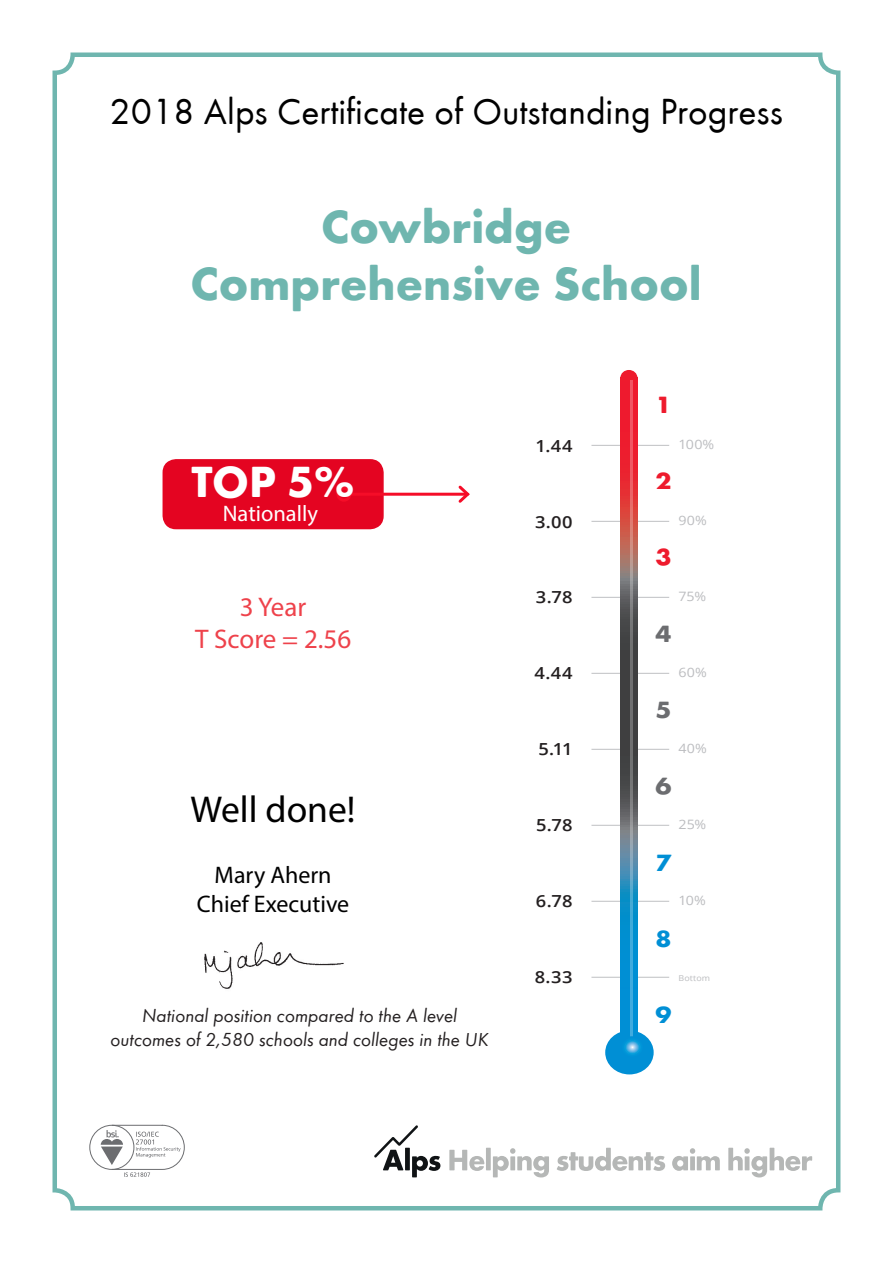
<style>
.page{position:relative;width:893px;height:1263px;background:#fff}
.page>*{position:absolute;margin:0;border:0;box-sizing:border-box;transform-origin:0 0}
.t1{font:700 48px/57.6px "Futura Round";color:#6fb6af;text-align:center}
.t2{font:700 45px "Futura Round";color:#fff}
.t3{font:37.5px "Futura Round";color:#000}
.t4{font:37.5px "Myriad Pro";color:#000}
.t5{font:27px "Myriad Pro";color:#ee424b}
.t6{font:700 24.3px "Futura Round";color:#ee1b2d;scale:1.1 1}
.t7{font:700 24.3px "Futura Round";color:#6c6d70;scale:1.1 1}
.t8{font:700 24.3px "Futura Round";color:#008fd5;scale:1.1 1}
.t9{font:24px "Myriad Pro";color:#000}
.t10{font:22.5px "Myriad Pro";color:#fff}
.t11{font:italic 19.5px/23.4px "Futura Round";color:#231f20;text-align:center}
.t12{font:600 16.65px "Open Sans";letter-spacing:.015em;color:#231f20;scale:1.1 1}
.t13{font:12.9px "Open Sans";letter-spacing:.005em;color:#bcbdc0;scale:1.1 1}
.t14{font:8.1px "Open Sans";letter-spacing:.005em;color:#bcbdc0;scale:1.1 1}
</style>
<div class="page">
<div style="left:52px;top:53px;width:788px;height:1157px;border:4px solid #6fb6af;border-radius:18px"></div>
<div style="left:163px;top:460px;width:220px;height:68px;background:#e40421;border-radius:13px"></div>
<div style="left:163px;top:459px;width:221px;height:70px;border:2px solid #e40421;border-radius:13px"></div>
<svg style="left:449px;top:1148px;width:363px;height:29px"></svg>
<svg style="left:374px;top:1125px;width:66px;height:52px"></svg>
<svg style="left:101px;top:1124px;width:84px;height:53px"></svg>
<hr style="left:350px;top:493px;width:118px;height:3px;background:#f50d28">
<div style="left:336px;top:487px;width:15px;height:15px;border:3px solid #f50d28;border-radius:50%"></div>
<svg style="left:456px;top:485px;width:14px;height:18px"></svg>
<hr style="left:591px;top:445px;width:78px;height:1px;background:#bcbdc0">
<hr style="left:591px;top:521px;width:78px;height:1px;background:#bcbdc0">
<hr style="left:591px;top:597px;width:78px;height:1px;background:#bcbdc0">
<hr style="left:591px;top:673px;width:78px;height:1px;background:#bcbdc0">
<hr style="left:591px;top:749px;width:78px;height:1px;background:#bcbdc0">
<hr style="left:591px;top:825px;width:78px;height:1px;background:#bcbdc0">
<hr style="left:591px;top:901px;width:78px;height:1px;background:#bcbdc0">
<hr style="left:591px;top:977px;width:78px;height:1px;background:#bcbdc0">
<div style="left:620px;top:370px;width:17px;height:15px;background:#ee1b2d;border-radius:50%"></div>
<div style="left:605px;top:1030px;width:49px;height:44px;background:#008fd5;border-radius:50%"></div>
<svg style="left:620px;top:380px;width:17px;height:652px"></svg>
<hr style="left:631px;top:380px;width:2px;height:656px;background:#fff">
<svg style="left:624px;top:1036px;width:17px;height:19px"></svg>
<img style="left:204px;top:942px;width:140px;height:47px">
<p class="t3" style="left:110px;top:85px;width:675px">2018 Alps Certificate of Outstanding Progress</p>
<p class="t1" style="left:191px;top:194px;width:513px">Cowbridge<br>Comprehensive School</p>
<p class="t2" style="left:192px;top:447px;width:165px">TOP 5%</p>
<p class="t10" style="left:223px;top:500px;width:97px">Nationally</p>
<p class="t5" style="left:240px;top:590px;width:68px">3 Year</p>
<p class="t5" style="left:195px;top:623px;width:158px">T Score = 2.56</p>
<p class="t4" style="left:191px;top:786px;width:166px">Well done!</p>
<p class="t9" style="left:215px;top:860px;width:119px">Mary Ahern</p>
<p class="t9" style="left:197px;top:889px;width:154px">Chief Executive</p>
<p class="t11" style="left:110px;top:1003px;width:380px">National position compared to the A level outcomes of 2,580 schools and colleges in the UK</p>
<p class="t12" style="left:536px;top:434px;width:35px">1.44</p>
<p class="t12" style="left:535px;top:510px;width:35px">3.00</p>
<p class="t12" style="left:536px;top:586px;width:35px">3.78</p>
<p class="t12" style="left:535px;top:662px;width:36px">4.44</p>
<p class="t12" style="left:538px;top:738px;width:32px">5.11</p>
<p class="t12" style="left:536px;top:814px;width:35px">5.78</p>
<p class="t12" style="left:536px;top:890px;width:35px">6.78</p>
<p class="t12" style="left:535px;top:966px;width:36px">8.33</p>
<p class="t6" style="left:656px;top:386px;width:16px">1</p>
<p class="t13" style="left:678px;top:435px;width:34px">100%</p>
<p class="t6" style="left:656px;top:462px;width:16px">2</p>
<p class="t13" style="left:678px;top:511px;width:27px">90%</p>
<p class="t6" style="left:656px;top:539px;width:16px">3</p>
<p class="t13" style="left:678px;top:587px;width:27px">75%</p>
<p class="t7" style="left:656px;top:615px;width:16px">4</p>
<p class="t13" style="left:678px;top:663px;width:27px">60%</p>
<p class="t7" style="left:656px;top:691px;width:16px">5</p>
<p class="t13" style="left:678px;top:739px;width:27px">40%</p>
<p class="t7" style="left:656px;top:767px;width:16px">6</p>
<p class="t13" style="left:678px;top:815px;width:27px">25%</p>
<p class="t8" style="left:656px;top:844px;width:16px">7</p>
<p class="t13" style="left:678px;top:891px;width:26px">10%</p>
<p class="t8" style="left:656px;top:920px;width:16px">8</p>
<p class="t14" style="left:678px;top:972px;width:30px">Bottom</p>
<p class="t8" style="left:656px;top:996px;width:16px">9</p>
</div>
